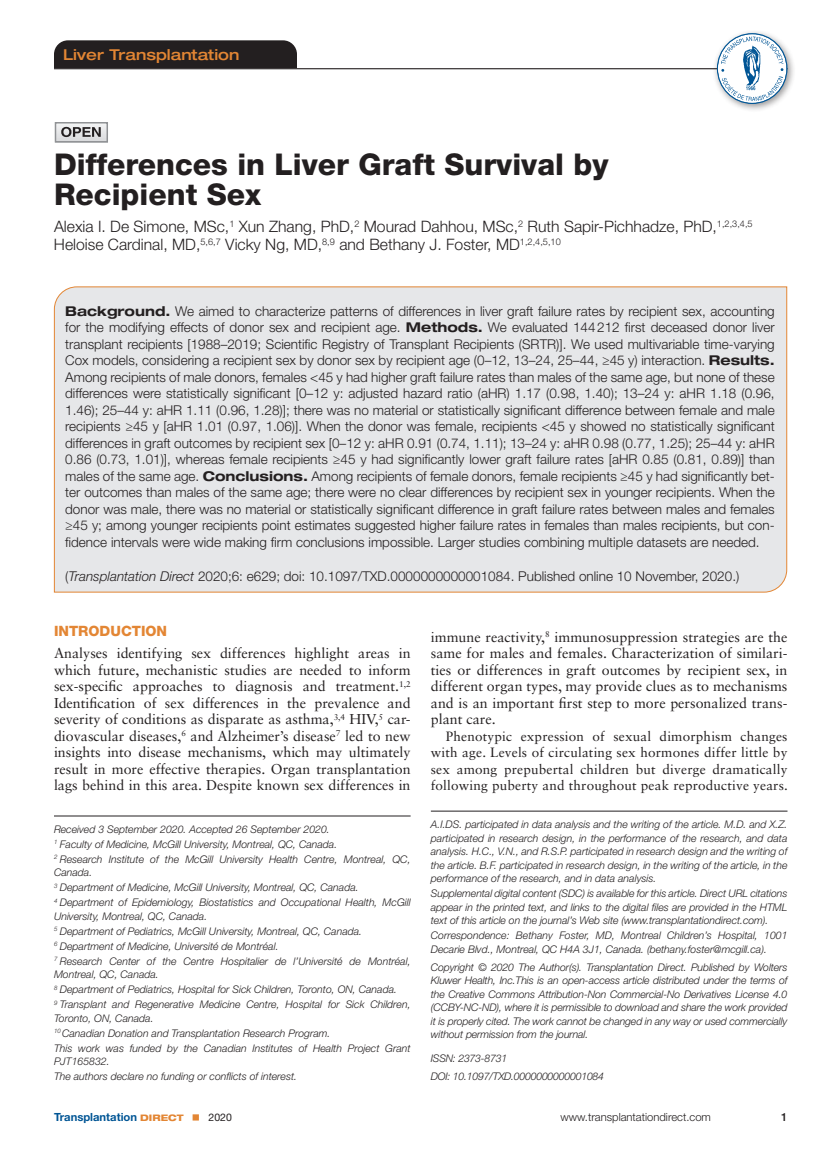
<style>
.page{position:relative;width:837px;height:1161px;background:#fff}
.page>*{position:absolute;margin:0;border:0;box-sizing:border-box;transform-origin:0 0}
.t1{font:800 30px/30px "Helvetica Neue LT Std";color:#231f20}
.t2{font:300 15.75px/18px "Helvetica Neue LT Std";color:#231f20}
.t3{font:500 expanded 15px "Helvetica Neue LT Std";color:#e38634}
.t4{font:14.25px/16.5px "Sabon LT Std";color:#231f20;text-align:justify}
.t5{font:800 14.25px "Helvetica Neue LT Std";color:#e38634}
.t6{font:300 13.5px/16.5px "Helvetica Neue LT Std";color:#231f20;text-align:justify}
.t7{font:13.5px/16.5px "Sabon LT Std";letter-spacing:.015em;color:#231f20;text-align:justify}
.t8{font:300 11.25px "Helvetica Neue LT Std";color:#231f20}
.t9{font:700 11.25px "Helvetica Neue LT Std";color:#005595}
.t10{font:500 11.25px "Helvetica Neue LT Std";color:#231f20}
.t11{font:italic 300 10.5px/15px "Helvetica Neue LT Std";color:#231f20}
.t12{font:italic 300 10.5px/18px "Helvetica Neue LT Std";letter-spacing:-.02em;color:#231f20}
.t13{font:10.5px "Helvetica Neue LT Std";color:#231f20}
.s1{font-weight:700;font-stretch:expanded}
.s2{font-style:italic}
.s3{font-weight:800;font-stretch:expanded;font-size:9px;color:#e38634}
</style>
<div class="page">
<div style="left:193px;top:1114px;width:6px;height:7px;background:#e38634"></div>
<hr style="left:54px;top:68px;width:734px;height:1px;background:#231f20">
<img style="left:58px;top:125px;width:47px;height:15px">
<div style="left:55px;top:122px;width:53px;height:21px;border:2px solid #909295"></div>
<svg style="left:61px;top:127px;width:40px;height:10px"></svg>
<hr style="left:54px;top:816px;width:357px;height:1px;background:#231f20">
<div style="left:54px;top:40px;width:243px;height:28px;background:#231f20"></div>
<div style="left:54px;top:286px;width:734px;height:307px;background:#e6e7e9"></div>
<hr style="left:431px;top:811px;width:357px;height:1px;background:#231f20">
<div style="left:713px;top:29px;width:83px;height:84px;background:#231f20;opacity:.45"></div>
<svg style="left:717px;top:34px;width:70px;height:69px"></svg>
<svg style="left:721px;top:37px;width:62px;height:64px"></svg>
<div style="left:717px;top:33px;width:70px;height:71px;border:1px solid #005595;border-radius:50%"></div>
<h3 class="t3" style="left:63px;top:45px;width:178px">Liver Transplantation</h3>
<h1 class="t1" style="left:54px;top:150px;width:556px">Differences in Liver Graft Survival by<br>Recipient Sex</h1>
<h2 class="t2" style="left:54px;top:217px;width:700px">Alexia I. De Simone, MSc,<sup>1</sup> Xun Zhang, PhD,<sup>2</sup> Mourad Dahhou, MSc,<sup>2</sup> Ruth Sapir-Pichhadze, PhD,<sup>1,2,3,4,5<br></sup>Heloise Cardinal, MD,<sup>5,6,7</sup> Vicky Ng, MD,<sup>8,9</sup> and Bethany J. Foster, MD<sup>1,2,4,5,10</sup></h2>
<p class="t6" style="left:65px;top:302px;width:711px"><span class="s1">Background.</span> We aimed to characterize patterns of differences in liver graft failure rates by recipient sex, accounting for the modifying effects of donor sex and recipient age. <span class="s1">Methods.</span> We evaluated 144212 first deceased donor liver transplant recipients [1988–2019; Scientific Registry of Transplant Recipients (SRTR)]. We used multivariable time-varying Cox models, considering a recipient sex by donor sex by recipient age (0–12, 13–24, 25–44, ≥45 y) interaction. <span class="s1">Results.<br></span>Among recipients of male donors, females &lt;45 y had higher graft failure rates than males of the same age, but none of these differences were statistically significant [0–12 y: adjusted hazard ratio (aHR) 1.17 (0.98, 1.40); 13–24 y: aHR 1.18 (0.96, 1.46); 25–44 y: aHR 1.11 (0.96, 1.28)]; there was no material or statistically significant difference between female and male recipients ≥45 y [aHR 1.01 (0.97, 1.06)]. When the donor was female, recipients &lt;45 y showed no statistically significant differences in graft outcomes by recipient sex [0–12 y: aHR 0.91 (0.74, 1.11); 13–24 y: aHR 0.98 (0.77, 1.25); 25–44 y: aHR 0.86 (0.73, 1.01)], whereas female recipients ≥45 y had significantly lower graft failure rates [aHR 0.85 (0.81, 0.89)] than males of the same age. <span class="s1">Conclusions.</span> Among recipients of female donors, female recipients ≥45 y had significantly bet&shy;ter outcomes than males of the same age; there were no clear differences by recipient sex in younger recipients. When the donor was male, there was no material or statistically significant difference in graft failure rates between males and females ≥45 y; among younger recipients point estimates suggested higher failure rates in females than males recipients, but con&shy;fidence intervals were wide making firm conclusions impossible. Larger studies combining multiple datasets are needed.</p>
<p class="t6" style="left:65px;top:568px;width:676px">(<span class="s2">Transplantation Direct</span> 2020;6: e629; doi: 10.1097/TXD.0000000000001084. Published online 10 November, 2020.)</p>
<h3 class="t5" style="left:54px;top:622px;width:115px">INTRODUCTION</h3>
<p class="t4" style="left:54px;top:645px;width:358px">Analyses identifying sex differences highlight areas in which future, mechanistic studies are needed to inform sex-specific approaches to diagnosis and treatment.<sup>1,2<br></sup>Identification of sex differences in the prevalence and severity of conditions as disparate as asthma,<sup>3,4</sup> HIV,<sup>5</sup> car&shy;diovascular diseases,<sup>6</sup> and Alzheimer’s disease<sup>7</sup> led to new insights into disease mechanisms, which may ultimately result in more effective therapies. Organ transplantation lags behind in this area. Despite known sex differences in</p>
<p class="t11" style="left:54px;top:821px;width:358px">Received 3 September 2020. Accepted 26 September 2020.<br><sup>1</sup> Faculty of Medicine, McGill University, Montreal, QC, Canada.<br><sup>2</sup> Research Institute of the McGill University Health Centre, Montreal, QC,</p>
<p class="t11" style="left:54px;top:865px;width:358px">Canada.<br><sup>3</sup> Department of Medicine, McGill University, Montreal, QC, Canada.<br><sup>4</sup> Department of Epidemiology, Biostatistics and Occupational Health, McGill</p>
<p class="t11" style="left:54px;top:908px;width:358px">University, Montreal, QC, Canada.<br><sup>5</sup> Department of Pediatrics, McGill University, Montreal, QC, Canada.<br><sup>6</sup> Department of Medicine, Université de Montréal.<br><sup>7</sup> Research Center of the Centre Hospitalier de l’Université de Montréal,</p>
<p class="t11" style="left:54px;top:967px;width:358px">Montreal, QC, Canada.<br><sup>8</sup> Department of Pediatrics, Hospital for Sick Children, Toronto, ON, Canada.<br><sup>9</sup> Transplant and Regenerative Medicine Centre, Hospital for Sick Children,</p>
<p class="t11" style="left:54px;top:1010px;width:358px">Toronto, ON, Canada.<br><sup>10</sup> Canadian Donation and Transplantation Research Program.<br>This work was funded by the Canadian Institutes of Health Project Grant</p>
<p class="t11" style="left:54px;top:1054px;width:245px">PJT165832.<br>The authors declare no funding or conflicts of interest.</p>
<p class="t4" style="left:431px;top:628px;width:358px">immune reactivity,<sup>8</sup> immunosuppression strategies are the same for males and females. Characterization of similari&shy;ties or differences in graft outcomes by recipient sex, in different organ types, may provide clues as to mechanisms and is an important first step to more personalized trans&shy;plant care.</p>
<p class="t7" style="left:431px;top:728px;width:359px;text-indent:15px">Phenotypic expression of sexual dimorphism changes with age. Levels of circulating sex hormones differ little by sex among prepubertal children but diverge dramatically following puberty and throughout peak reproductive years.</p>
<p class="t11" style="left:431px;top:817px;width:358px;line-height:13.5px;text-align:justify">A.I.DS. participated in data analysis and the writing of the article. M.D. and X.Z. participated in research design, in the performance of the research, and data analysis. H.C., V.N., and R.S.P. participated in research design and the writing of the article. B.F. participated in research design, in the writing of the article, in the performance of the research, and in data analysis.</p>
<p class="t11" style="left:431px;top:886px;width:358px;line-height:13.5px;text-align:justify">Supplemental digital content (SDC) is available for this article. Direct URL citations appear in the printed text, and links to the digital files are provided in the HTML text of this article on the journal’s Web site (www.transplantationdirect.com).</p>
<p class="t11" style="left:431px;top:928px;width:358px;line-height:13.5px">Correspondence: Bethany Foster, MD, Montreal Children’s Hospital, 1001<br>Decarie Blvd., Montreal, QC H4A 3J1, Canada. (bethany.foster@mcgill.ca).</p>
<p class="t11" style="left:431px;top:960px;width:358px;line-height:13.5px;text-align:justify">Copyright © 2020 The Author(s). Transplantation Direct. Published by Wolters Kluwer Health, Inc.This is an open-access article distributed under the terms of the Creative Commons Attribution-Non Commercial-No Derivatives License 4.0 (CCBY-NC-ND), where it is permissible to download and share the work provided it is properly cited. The work cannot be changed in any way or used commercially without permission from the journal.</p>
<p class="t12" style="left:431px;top:1049px;width:175px">ISSN: 2373-8731<br>DOI: 10.1097/TXD.0000000000001084</p>
<p class="t9" style="left:54px;top:1110px;width:131px">Transplantation <span class="s3">DIRECT</span></p>
<p class="t13" style="left:209px;top:1111px;width:25px">2020</p>
<p class="t8" style="left:561px;top:1110px;width:152px">www.transplantationdirect.com</p>
<p class="t10" style="left:781px;top:1110px;width:8px">1</p>
</div>
